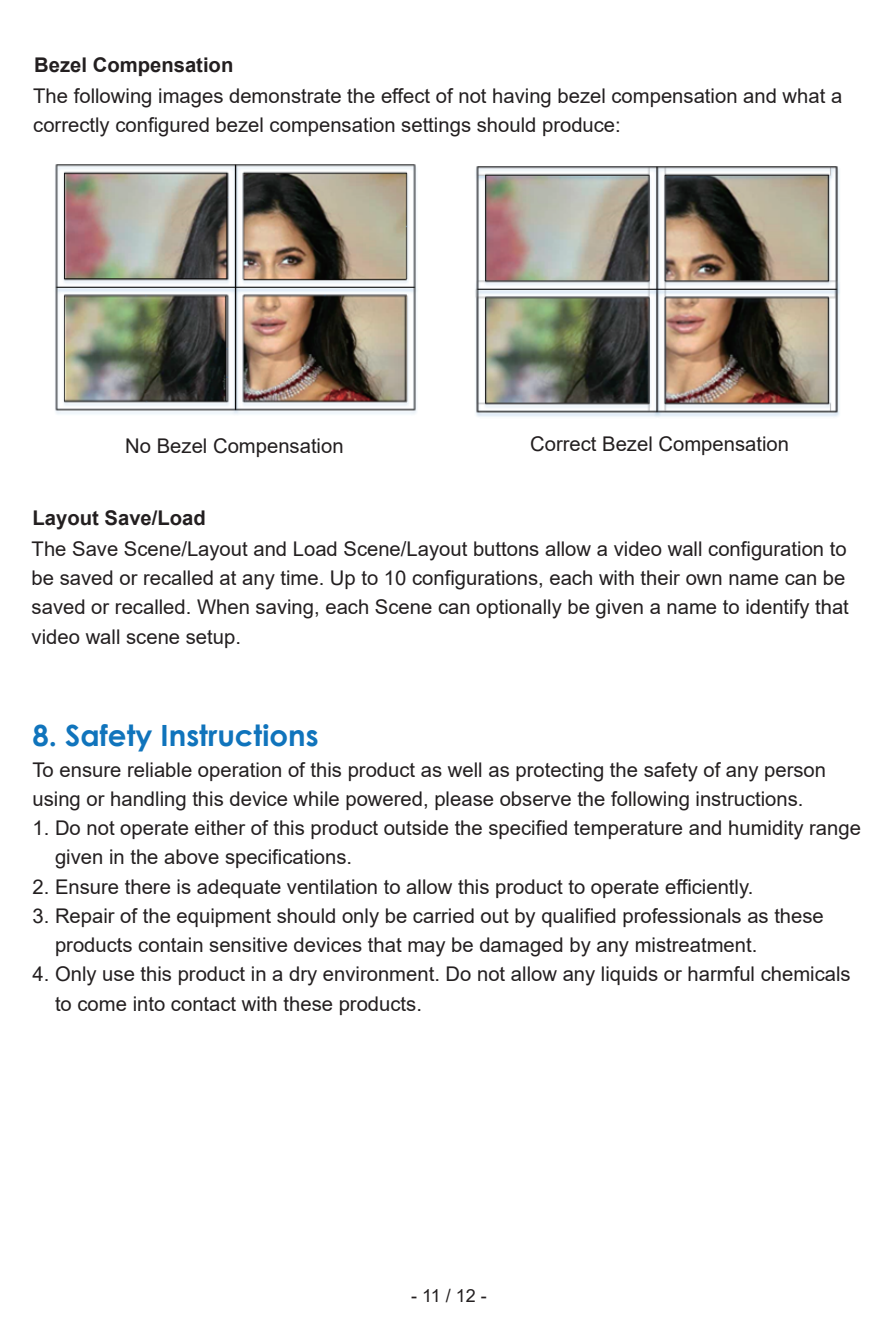
<style>
.page{position:relative;width:893px;height:1340px;background:#fff}
.page>*{position:absolute;margin:0;border:0;box-sizing:border-box;transform-origin:0 0}
.t1{font:700 29.25px "Century Gothic";color:#1074bc}
.t2{font:20.25px/29.2px "Arial";color:#231f20}
.t3{font:700 20.25px "Arial";color:#231f20}
.t4{font:18px "Arial";color:#231f20}
</style>
<div class="page">
<img style="left:55px;top:164px;width:362px;height:251px">
<img style="left:475px;top:166px;width:365px;height:251px">
<p class="t3" style="left:34px;top:50px;width:201px">Bezel Compensation</p>
<p class="t2" style="left:33px;top:81px;width:810px">The following images demonstrate the effect of not having bezel compensation and what a correctly configured bezel compensation settings should produce:</p>
<p class="t2" style="left:125px;top:431px;width:220px">No Bezel Compensation</p>
<p class="t2" style="left:530px;top:429px;width:260px">Correct Bezel Compensation</p>
<p class="t3" style="left:33px;top:503px;width:175px">Layout Save/Load</p>
<p class="t2" style="left:32px;top:534px;width:819px">The Save Scene/Layout and Load Scene/Layout buttons allow a video wall configuration to be saved or recalled at any time. Up to 10 configurations, each with their own name can be saved or recalled. When saving, each Scene can optionally be given a name to identify that video wall scene setup.</p>
<h1 class="t1" style="left:32px;top:713px;width:288px">8. Safety Instructions</h1>
<p class="t2" style="left:32px;top:754px;width:795px">To ensure reliable operation of this product as well as protecting the safety of any person using or handling this device while powered, please observe the following instructions.</p>
<p class="t2" style="left:55px;top:813px;width:807px;text-indent:-23px">1. Do not operate either of this product outside the specified temperature and humidity range given in the above specifications.</p>
<p class="t2" style="left:32px;top:871px;width:722px">2. Ensure there is adequate ventilation to allow this product to operate efficiently.</p>
<p class="t2" style="left:55px;top:901px;width:770px;text-indent:-23px">3. Repair of the equipment should only be carried out by qualified professionals as these products contain sensitive devices that may be damaged by any mistreatment.</p>
<p class="t2" style="left:55px;top:959px;width:797px;text-indent:-23px">4. Only use this product in a dry environment. Do not allow any liquids or harmful chemicals to come into contact with these products.</p>
<p class="t4" style="left:411px;top:1283px;width:77px">- 11 / 12 -</p>
</div>
